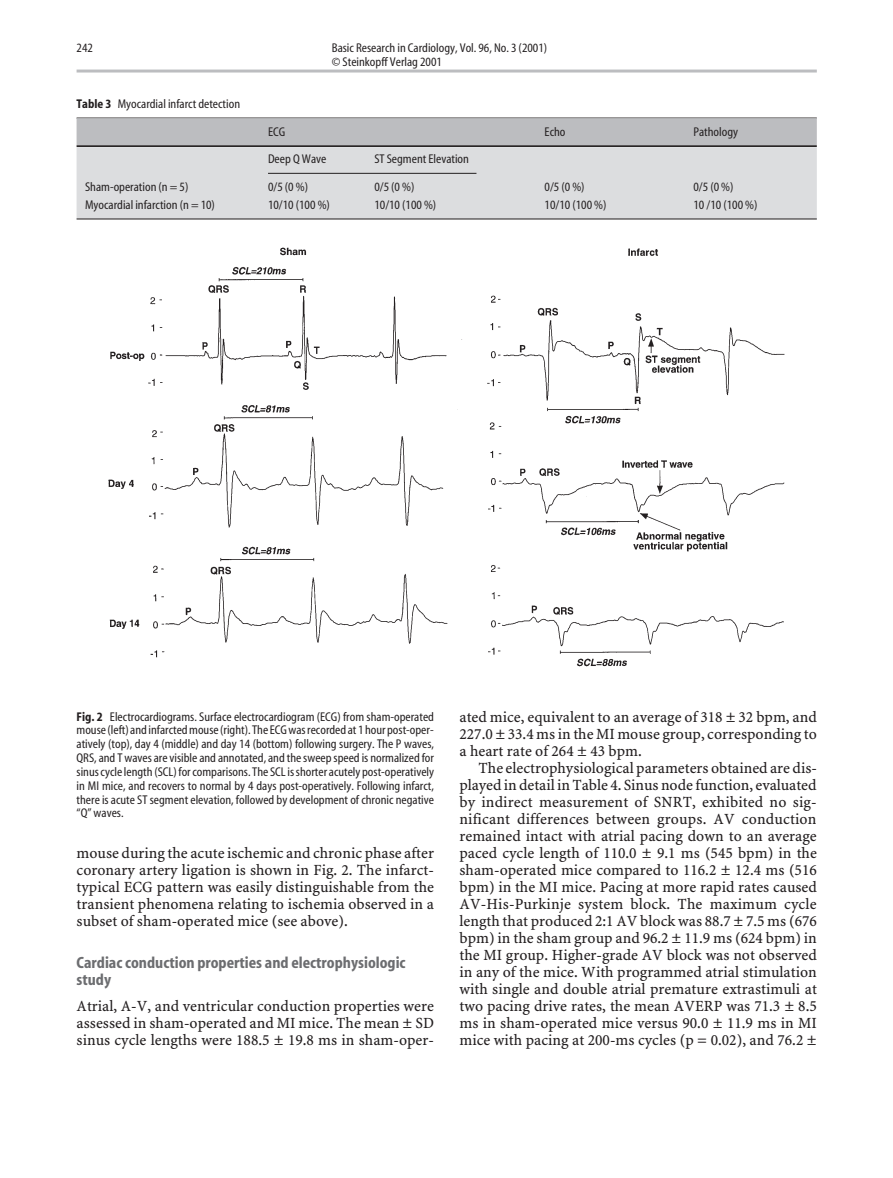
<style>
.page{position:relative;width:893px;height:1178px;background:#fff}
.page>*{position:absolute;margin:0;border:0;box-sizing:border-box;transform-origin:0 0}
.t1{font:16.35px/17px "Myriad CEMM 700 400";color:#6c6d70}
.t2{font:15.6px/17px "S Minion Plus Tab";color:#231f20;text-align:justify}
.t3{font:12.75px/13.8px "Myriad CEMM 400 400";color:#231f20}
.s1{font-family:"Myriad CEMM 700 400"}
</style>
<div class="page">
<hr style="left:77px;top:70px;width:739px;height:2px;background:#bcbdc0">
<div style="left:77px;top:118px;width:739px;height:27px;background:#bcbdc0"></div>
<hr style="left:77px;top:145px;width:739px;height:2px;background:#231f20">
<div style="left:77px;top:147px;width:739px;height:72px;background:#dcdddf"></div>
<hr style="left:268px;top:173px;width:208px;height:1px;background:#231f20">
<hr style="left:77px;top:218px;width:739px;height:1px;background:#231f20">
<img style="left:108px;top:247px;width:677px;height:420px">
<p class="t3" style="left:77px;top:41px;width:18px">242</p>
<p class="t3" style="left:332px;top:41px;width:217px">Basic Research in Cardiology, Vol. 96, No. 3 (2001) © Steinkopff Verlag 2001</p>
<p class="t3" style="left:77px;top:98px;width:165px"><span class="s1">Table 3</span> Myocardial infarct detection</p>
<p class="t3" style="left:268px;top:125px;width:19px">ECG</p>
<p class="t3" style="left:544px;top:125px;width:22px">Echo</p>
<p class="t3" style="left:693px;top:125px;width:46px">Pathology</p>
<p class="t3" style="left:268px;top:153px;width:60px">Deep Q Wave</p>
<p class="t3" style="left:374px;top:153px;width:96px">ST Segment Elevation</p>
<p class="t3" style="left:85px;top:181px;width:105px">Sham-operation (n = 5)</p>
<p class="t3" style="left:268px;top:181px;width:42px">0/5 (0 %)</p>
<p class="t3" style="left:374px;top:181px;width:42px">0/5 (0 %)</p>
<p class="t3" style="left:544px;top:181px;width:42px">0/5 (0 %)</p>
<p class="t3" style="left:693px;top:181px;width:42px">0/5 (0 %)</p>
<p class="t3" style="left:85px;top:199px;width:131px">Myocardial infarction (n = 10)</p>
<p class="t3" style="left:268px;top:199px;width:63px">10/10 (100 %)</p>
<p class="t3" style="left:374px;top:199px;width:63px">10/10 (100 %)</p>
<p class="t3" style="left:544px;top:199px;width:63px">10/10 (100 %)</p>
<p class="t3" style="left:693px;top:199px;width:65px">10 /10 (100 %)</p>
<p class="t3" style="left:77px;top:710px;width:359px;text-align:justify"><span class="s1">Fig. 2</span> Electrocardiograms. Surface electrocardiogram (ECG) from sham-operated mouse (left) and infarcted mouse (right). The ECG was recorded at 1 hour post-oper&shy;atively (top), day 4 (middle) and day 14 (bottom) following surgery. The P waves, QRS, and T waves are visible and annotated, and the sweep speed is normalized for sinus cycle length (SCL) for comparisons. The SCL is shorter acutely post-operatively in MI mice, and recovers to normal by 4 days post-operatively. Following infarct, there is acute ST segment elevation, followed by development of chronic negative “Q” waves.</p>
<p class="t2" style="left:77px;top:845px;width:359px">mouse during the acute ischemic and chronic phase after coronary artery ligation is shown in Fig. 2. The infarct&shy;typical ECG pattern was easily distinguishable from the transient phenomena relating to ischemia observed in a subset of sham-operated mice (see above).</p>
<p class="t1" style="left:77px;top:955px;width:330px">Cardiac conduction properties and electrophysiologic study</p>
<p class="t2" style="left:77px;top:998px;width:359px">Atrial, A-V, and ventricular conduction properties were assessed in sham-operated and MI mice. The mean ± SD sinus cycle lengths were 188.5 ± 19.8 ms in sham-oper-</p>
<p class="t2" style="left:459px;top:709px;width:359px">ated mice, equivalent to an average of 318 ± 32 bpm, and 227.0 ± 33.4 ms in the MI mouse group, corresponding to a heart rate of 264 ± 43 bpm.</p>
<p class="t2" style="left:459px;top:760px;width:359px;text-indent:19px">The electrophysiological parameters obtained are dis&shy;played in detail in Table 4. Sinus node function, evaluated by indirect measurement of SNRT, exhibited no sig&shy;nificant differences between groups. AV conduction remained intact with atrial pacing down to an average paced cycle length of 110.0 ± 9.1 ms (545 bpm) in the sham-operated mice compared to 116.2 ± 12.4 ms (516 bpm) in the MI mice. Pacing at more rapid rates caused AV-His-Purkinje system block. The maximum cycle length that produced 2:1 AV block was 88.7 ± 7.5 ms (676 bpm) in the sham group and 96.2 ± 11.9 ms (624 bpm) in the MI group. Higher-grade AV block was not observed in any of the mice. With programmed atrial stimulation with single and double atrial premature extrastimuli at two pacing drive rates, the mean AVERP was 71.3 ± 8.5 ms in sham-operated mice versus 90.0 ± 11.9 ms in MI mice with pacing at 200-ms cycles (p = 0.02), and 76.2 ±</p>
</div>
